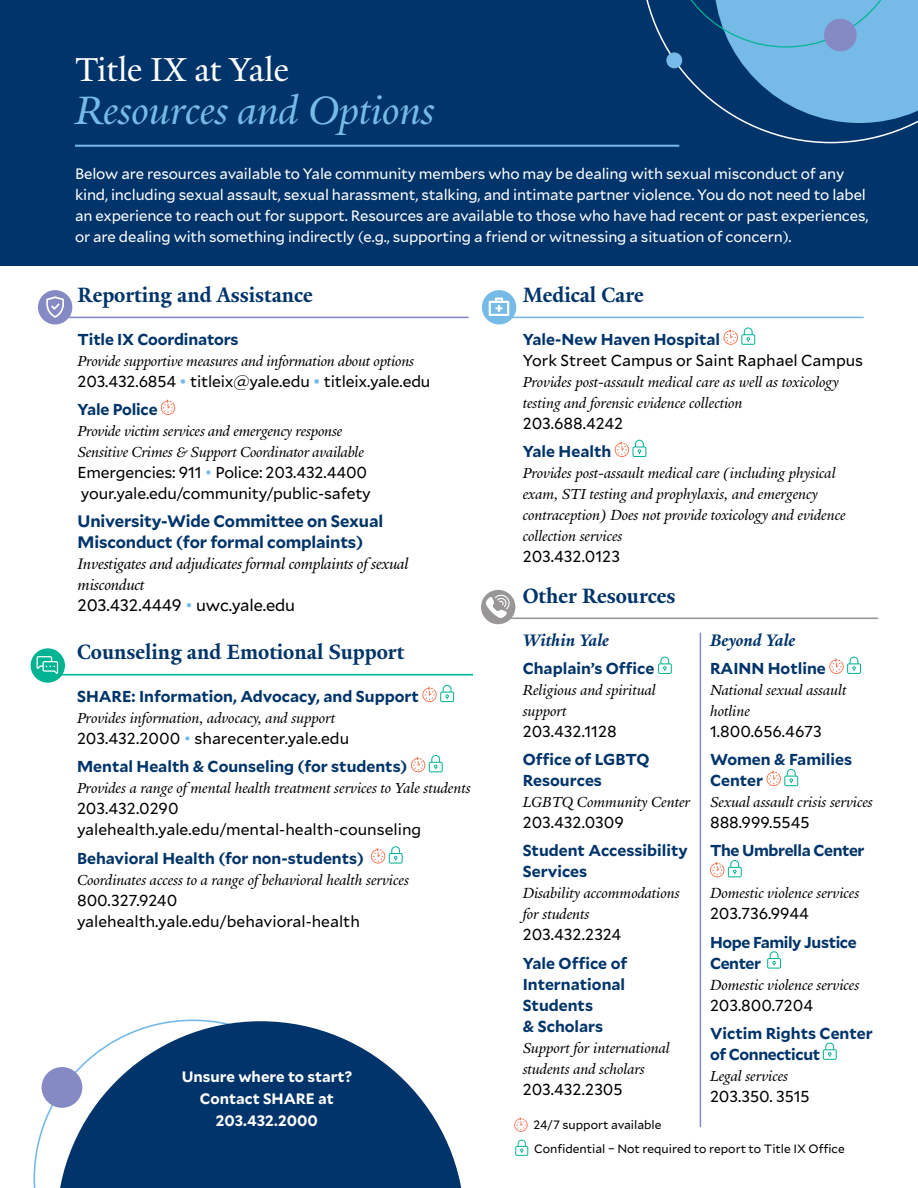
<style>
.page{position:relative;width:918px;height:1188px;background:#fff}
.page>*{position:absolute;margin:0;border:0;box-sizing:border-box;transform-origin:0 0}
.t1{font:italic 42.9px "Yale New";color:#76bbe7}
.t2{font:36px "Yale New";color:#fff}
.t3{font:700 22.5px "Yale New";color:#00346a}
.t4{font:italic 700 18px "Yale New";color:#00346a}
.t5{font:700 16.5px/21px "Mallory";letter-spacing:-.01em;color:#00346a}
.t6{font:16.5px "Mallory";letter-spacing:-.01em;color:#000}
.t7{font:italic 15.75px/21px "Yale New";color:#000}
.t8{font:15.75px/21px "Mallory";color:#000}
.t9{font:700 15.75px/21px "Mallory";color:#00346a}
.t10{font:700 15.75px/21px "Mallory";letter-spacing:-.025em;color:#00346a}
.t11{font:15px/21px "Mallory";letter-spacing:-.01em;color:#fff}
.t12{font:700 15px/22.2px "Mallory";color:#fff;text-align:center}
.t13{font:12px "Mallory";color:#000}
.s1{font-family:"Mallory";font-weight:700;font-style:normal;color:#00346a}
.s2{font-family:"Mallory";font-style:normal}
.s3{font-family:"Mallory";font-style:normal;color:#76bbe7}
.s4{font-family:"Gotham";font-style:normal;color:#76bbe7}
.s5{font-family:"Yale New";font-weight:400;font-style:italic;color:#000}
.s6{font-family:"Gotham";color:#76bbe7}
</style>
<div class="page">
<svg style="left:33px;top:1020px;width:181px;height:168px"></svg>
<div style="left:0;top:0;width:918px;height:266px;background:#00346a"></div>
<hr style="left:75px;top:145px;width:604px;height:2px;background:#76bbe7">
<hr style="left:49px;top:317px;width:420px;height:1px;background:#868ac4">
<svg style="left:160px;top:399px;width:16px;height:16px"></svg>
<hr style="left:48px;top:674px;width:425px;height:2px;background:#00b492">
<svg style="left:422px;top:685px;width:32px;height:18px"></svg>
<svg style="left:411px;top:755px;width:32px;height:18px"></svg>
<svg style="left:370px;top:846px;width:33px;height:18px"></svg>
<hr style="left:494px;top:317px;width:370px;height:1px;background:#76bbe7">
<svg style="left:723px;top:327px;width:32px;height:18px"></svg>
<svg style="left:614px;top:440px;width:32px;height:17px"></svg>
<hr style="left:494px;top:617px;width:384px;height:2px;background:#989696">
<svg style="left:658px;top:657px;width:14px;height:17px"></svg>
<svg style="left:829px;top:657px;width:32px;height:17px"></svg>
<svg style="left:766px;top:769px;width:32px;height:18px"></svg>
<svg style="left:710px;top:860px;width:32px;height:18px"></svg>
<svg style="left:767px;top:951px;width:14px;height:18px"></svg>
<svg style="left:823px;top:1042px;width:14px;height:18px"></svg>
<hr style="left:700px;top:633px;width:1px;height:494px;background:#868ac4">
<svg style="left:57px;top:1021px;width:405px;height:167px;fill:#00346a"></svg>
<div style="left:42px;top:1067px;width:40px;height:41px;background:#868ac4;border-radius:50%"></div>
<div style="left:38px;top:290px;width:34px;height:34px;background:#868ac4;border-radius:50%"></div>
<svg style="left:46px;top:296px;width:18px;height:22px"></svg>
<div style="left:31px;top:648px;width:34px;height:35px;background:#00b492;border-radius:50%"></div>
<svg style="left:37px;top:656px;width:21px;height:18px"></svg>
<div style="left:482px;top:290px;width:34px;height:34px;background:#76bbe7;border-radius:50%"></div>
<svg style="left:489px;top:298px;width:20px;height:18px"></svg>
<div style="left:481px;top:590px;width:34px;height:34px;background:#989696;border-radius:50%"></div>
<svg style="left:486px;top:595px;width:24px;height:23px"></svg>
<svg style="left:646px;top:0;width:272px;height:143px"></svg>
<div style="left:666px;top:52px;width:16px;height:16px;background:#76bbe7;border-radius:50%"></div>
<div style="left:824px;top:19px;width:33px;height:32px;background:#868ac4;border-radius:50%"></div>
<svg style="left:514px;top:1117px;width:14px;height:15px"></svg>
<svg style="left:515px;top:1140px;width:13px;height:16px"></svg>
<p class="t2" style="left:75px;top:48px;width:215px">Title IX at Yale</p>
<p class="t1" style="left:75px;top:85px;width:361px">Resources and Options</p>
<p class="t11" style="left:75px;top:162px;width:795px">Below are resources available to Yale community members who may be dealing with sexual misconduct of any kind, including sexual assault, sexual harassment, stalking, and intimate partner violence. You do not need to label an experience to reach out for support. Resources are available to those who have had recent or past experiences, or are dealing with something indirectly (e.g., supporting a friend or witnessing a situation of concern).</p>
<p class="t3" style="left:78px;top:282px;width:237px">Reporting and Assistance</p>
<p class="t7" style="left:78px;top:329px;width:354px"><span class="s1">Title IX Coordinators<br></span>Provide supportive measures and information about options<br><span class="s2">203.432.6854</span> <span class="s3">•</span> <span class="s2">titleix@yale.edu</span> <span class="s3">•</span> <span class="s2">titleix.yale.edu</span></p>
<p class="t7" style="left:78px;top:399px;width:295px"><span class="s1">Yale Police<br></span>Provide victim services and emergency response Sensitive Crimes &amp; Support Coordinator available <span class="s2">Emergencies: 911</span> <span class="s4">•</span> <span class="s2">Police: 203.432.4400 your.yale.edu/community/public-safety</span></p>
<p class="t5" style="left:78px;top:510px;width:332px">University-Wide Committee on Sexual Misconduct (for formal complaints)<br><span class="s5">Investigates and adjudicates formal complaints of sexual misconduct</span></p>
<p class="t6" style="left:78px;top:594px;width:219px">203.432.4449 <span class="s6">•</span> uwc.yale.edu</p>
<p class="t3" style="left:77px;top:639px;width:329px">Counseling and Emotional Support</p>
<p class="t7" style="left:77px;top:687px;width:343px"><span class="s1">SHARE: Information, Advocacy, and Support<br></span>Provides information, advocacy, and support</p>
<p class="t8" style="left:77px;top:727px;width:274px">203.432.2000 <span class="s6">•</span> sharecenter.yale.edu</p>
<p class="t7" style="left:77px;top:757px;width:395px"><span class="s1">Mental Health &amp; Counseling (for students)<br></span>Provides a range of mental health treatment services to Yale students</p>
<p class="t8" style="left:77px;top:797px;width:346px">203.432.0290 yalehealth.yale.edu/mental-health-counseling</p>
<p class="t7" style="left:77px;top:848px;width:333px"><span class="s1">Behavioral Health (for non-students)<br></span>Coordinates access to a range of behavioral health services</p>
<p class="t8" style="left:77px;top:889px;width:102px">800.327.9240</p>
<p class="t8" style="left:77px;top:910px;width:284px">yalehealth.yale.edu/behavioral-health</p>
<p class="t12" style="left:182px;top:1065px;width:172px">Unsure where to start?<br>Contact SHARE at<br>203.432.2000</p>
<p class="t3" style="left:523px;top:282px;width:122px">Medical Care</p>
<p class="t9" style="left:523px;top:328px;width:199px">Yale-New Haven Hospital</p>
<p class="t7" style="left:523px;top:350px;width:342px"><span class="s2">York Street Campus or Saint Raphael Campus<br></span>Provides post-assault medical care as well as toxicology testing and forensic evidence collection</p>
<p class="t8" style="left:523px;top:412px;width:102px">203.688.4242</p>
<p class="t7" style="left:523px;top:441px;width:324px"><span class="s1">Yale Health<br></span>Provides post-assault medical care (including physical exam, STI testing and prophylaxis, and emergency contraception) Does not provide toxicology and evidence collection services</p>
<p class="t8" style="left:523px;top:545px;width:99px">203.432.0123</p>
<p class="t3" style="left:523px;top:582px;width:154px">Other Resources</p>
<p class="t4" style="left:523px;top:629px;width:88px">Within Yale</p>
<p class="t9" style="left:523px;top:657px;width:133px">Chaplain’s Office</p>
<p class="t7" style="left:523px;top:679px;width:134px">Religious and spiritual support</p>
<p class="t8" style="left:523px;top:720px;width:96px">203.432.1128</p>
<p class="t9" style="left:523px;top:748px;width:128px">Office of LGBTQ<br>Resources</p>
<p class="t7" style="left:523px;top:792px;width:169px">LGBTQ Community Center</p>
<p class="t8" style="left:523px;top:811px;width:103px">203.432.0309</p>
<p class="t9" style="left:523px;top:839px;width:167px">Student Accessibility<br>Services</p>
<p class="t7" style="left:523px;top:883px;width:158px">Disability accommodations for students</p>
<p class="t8" style="left:523px;top:923px;width:100px">203.432.2324</p>
<p class="t9" style="left:523px;top:952px;width:106px">Yale Office of<br>International<br>Students<br>&amp; Scholars</p>
<p class="t7" style="left:523px;top:1037px;width:148px">Support for international students and scholars</p>
<p class="t8" style="left:523px;top:1078px;width:101px">203.432.2305</p>
<p class="t4" style="left:710px;top:629px;width:87px">Beyond Yale</p>
<p class="t9" style="left:710px;top:657px;width:117px">RAINN Hotline</p>
<p class="t7" style="left:710px;top:679px;width:138px">National sexual assault hotline</p>
<p class="t8" style="left:710px;top:720px;width:113px">1.800.656.4673</p>
<p class="t9" style="left:710px;top:748px;width:144px">Women &amp; Families<br>Center</p>
<p class="t7" style="left:710px;top:792px;width:164px">Sexual assault crisis services</p>
<p class="t8" style="left:710px;top:811px;width:101px">888.999.5545</p>
<p class="t10" style="left:710px;top:839px;width:156px">The Umbrella Center</p>
<p class="t7" style="left:710px;top:883px;width:151px">Domestic violence services</p>
<p class="t8" style="left:710px;top:902px;width:100px">203.736.9944</p>
<p class="t10" style="left:710px;top:931px;width:148px">Hope Family Justice<br>Center</p>
<p class="t7" style="left:710px;top:974px;width:151px">Domestic violence services</p>
<p class="t8" style="left:710px;top:994px;width:105px">203.800.7204</p>
<p class="t9" style="left:710px;top:1022px;width:164px">Victim Rights Center of Connecticut</p>
<p class="t7" style="left:710px;top:1065px;width:80px">Legal services</p>
<p class="t8" style="left:710px;top:1085px;width:101px">203.350. 3515</p>
<p class="t13" style="left:534px;top:1116px;width:129px">24/7 support available</p>
<p class="t13" style="left:534px;top:1140px;width:312px">Confidential – Not required to report to Title IX Office</p>
</div>
